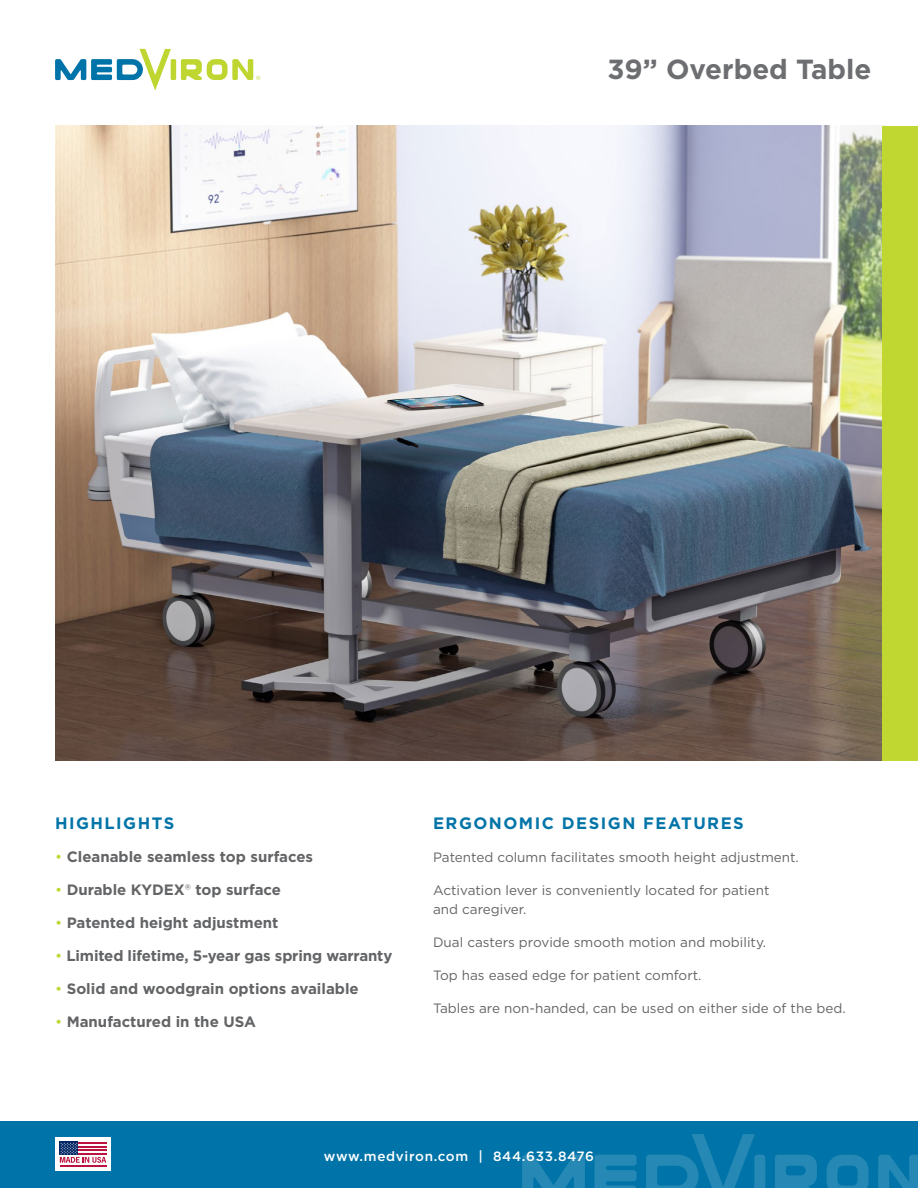
<style>
.page{position:relative;width:918px;height:1188px;background:#fff}
.page>*{position:absolute;margin:0;border:0;box-sizing:border-box;transform-origin:0 0}
.t1{font:700 27.6px "Gotham";color:#6d6e71}
.t2{font:700 16.5px "Gotham";letter-spacing:.09em;color:#0074a8}
.t3{font:700 15px "Gotham";color:#636466}
.t4{font:13.5px/19.5px "Gotham";color:#636466}
.t5{font:500 13.5px "Gotham";letter-spacing:.05em;color:#fff}
.s1{font-weight:400;color:#bfd730}
.s2{font-weight:400}
</style>
<div class="page">
<img style="left:55px;top:126px;width:827px;height:634px">
<div style="left:882px;top:126px;width:36px;height:634px;background:#bfd730"></div>
<div style="left:0;top:1121px;width:918px;height:67px;background:#0074a8"></div>
<svg style="left:522px;top:1155px;width:63px;height:33px"></svg>
<svg style="left:594px;top:1155px;width:43px;height:33px"></svg>
<svg style="left:775px;top:1155px;width:42px;height:33px"></svg>
<svg style="left:878px;top:1155px;width:40px;height:33px"></svg>
<svg style="left:827px;top:1155px;width:42px;height:33px"></svg>
<svg style="left:646px;top:1134px;width:119px;height:54px"></svg>
<svg style="left:55px;top:1137px;width:56px;height:34px;background:#ceaabc"></svg>
<svg style="left:55px;top:49px;width:205px;height:41px"></svg>
<h1 class="t1" style="left:607px;top:51px;width:265px">39” Overbed Table</h1>
<p class="t2" style="left:55px;top:812px;width:121px">HIGHLIGHTS</p>
<p class="t3" style="left:55px;top:846px;width:260px"><span class="s1">•</span> Cleanable seamless top surfaces</p>
<p class="t3" style="left:55px;top:879px;width:228px"><span class="s1">•</span> Durable KYDEX<span class="s2">®</span> top surface</p>
<p class="t3" style="left:55px;top:912px;width:225px"><span class="s1">•</span> Patented height adjustment</p>
<p class="t3" style="left:55px;top:945px;width:339px"><span class="s1">•</span> Limited lifetime, 5-year gas spring warranty</p>
<p class="t3" style="left:55px;top:978px;width:305px"><span class="s1">•</span> Solid and woodgrain options available</p>
<p class="t3" style="left:55px;top:1011px;width:202px"><span class="s1">•</span> Manufactured in the USA</p>
<p class="t2" style="left:433px;top:812px;width:312px">ERGONOMIC DESIGN FEATURES</p>
<p class="t4" style="left:433px;top:847px;width:367px">Patented column facilitates smooth height adjustment.</p>
<p class="t4" style="left:433px;top:880px;width:338px">Activation lever is conveniently located for patient and caregiver.</p>
<p class="t4" style="left:433px;top:932px;width:335px">Dual casters provide smooth motion and mobility.</p>
<p class="t4" style="left:433px;top:965px;width:270px">Top has eased edge for patient comfort.</p>
<p class="t4" style="left:433px;top:998px;width:414px">Tables are non-handed, can be used on either side of the bed.</p>
<p class="t5" style="left:324px;top:1148px;width:272px">www.medviron.com | 844.633.8476</p>
</div>
